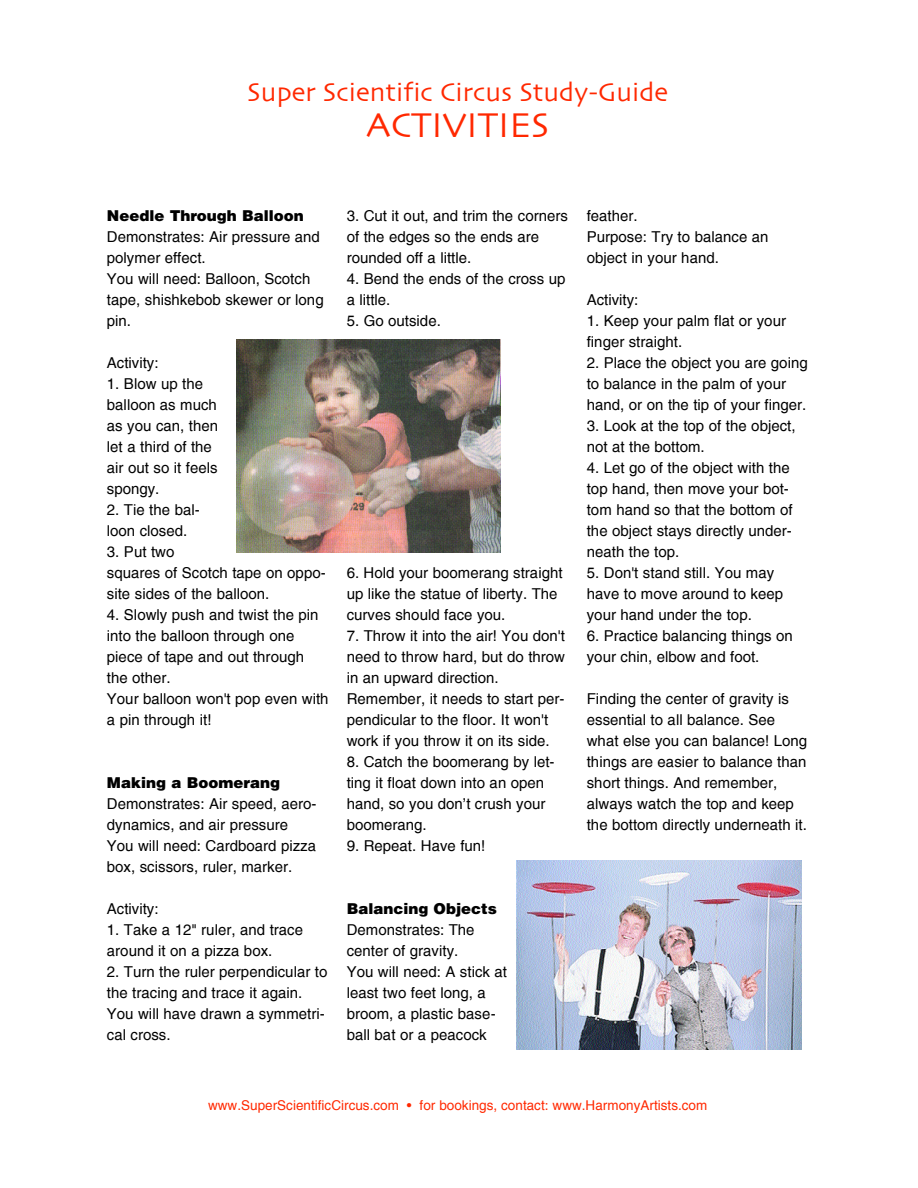
<style>
.page{position:relative;width:918px;height:1188px;background:#fff}
.page>*{position:absolute;margin:0;border:0;box-sizing:border-box;transform-origin:0 0}
.t1{font:36px "Skia";color:#ff2800}
.t2{font:27px "Skia";color:#ff2800}
.t3{font:15px/21px "Helvetica";color:#000}
.t4{font:900 15px "Helvetica";color:#000}
.t5{font:13.5px "Helvetica";color:#ff2800}
</style>
<div class="page">
<img style="left:516px;top:861px;width:286px;height:188px">
<img style="left:237px;top:339px;width:264px;height:213px">
<h2 class="t2" style="left:247px;top:80px;width:422px">Super Scientific Circus Study-Guide</h2>
<h1 class="t1" style="left:366px;top:109px;width:184px">ACTIVITIES</h1>
<p class="t4" style="left:107px;top:210px;width:199px">Needle Through Balloon</p>
<p class="t3" style="left:107px;top:226px;width:218px">Demonstrates: Air pressure and polymer effect.<br>You will need: Balloon, Scotch tape, shishkebob skewer or long pin.</p>
<p class="t3" style="left:107px;top:352px;width:53px">Activity:</p>
<p class="t3" style="left:107px;top:373px;width:113px">1. Blow up the balloon as much as you can, then let a third of the air out so it feels spongy.</p>
<p class="t3" style="left:107px;top:499px;width:94px">2. Tie the bal&shy;loon closed.</p>
<p class="t3" style="left:107px;top:541px;width:220px">3. Put two<br>squares of Scotch tape on oppo&shy;site sides of the balloon.</p>
<p class="t3" style="left:107px;top:604px;width:223px">4. Slowly push and twist the pin into the balloon through one piece of tape and out through the other.<br>Your balloon won't pop even with a pin through it!</p>
<p class="t4" style="left:107px;top:777px;width:175px">Making a Boomerang</p>
<p class="t3" style="left:107px;top:793px;width:211px">Demonstrates: Air speed, aero&shy;dynamics, and air pressure<br>You will need: Cardboard pizza box, scissors, ruler, marker.</p>
<p class="t3" style="left:107px;top:898px;width:53px">Activity:</p>
<p class="t3" style="left:107px;top:919px;width:198px">1. Take a 12" ruler, and trace around it on a pizza box.</p>
<p class="t3" style="left:107px;top:961px;width:222px">2. Turn the ruler perpendicular to the tracing and trace it again.<br>You will have drawn a symmetri&shy;cal cross.</p>
<p class="t3" style="left:347px;top:205px;width:223px">3. Cut it out, and trim the corners of the edges so the ends are rounded off a little.</p>
<p class="t3" style="left:347px;top:268px;width:220px">4. Bend the ends of the cross up a little.</p>
<p class="t3" style="left:347px;top:310px;width:96px">5. Go outside.</p>
<p class="t3" style="left:347px;top:562px;width:217px">6. Hold your boomerang straight up like the statue of liberty. The curves should face you.</p>
<p class="t3" style="left:347px;top:625px;width:220px">7. Throw it into the air! You don't need to throw hard, but do throw in an upward direction.<br>Remember, it needs to start per&shy;pendicular to the floor. It won't work if you throw it on its side.</p>
<p class="t3" style="left:347px;top:751px;width:209px">8. Catch the boomerang by let&shy;ting it float down into an open hand, so you don’t crush your boomerang.</p>
<p class="t3" style="left:347px;top:835px;width:140px">9. Repeat. Have fun!</p>
<p class="t4" style="left:347px;top:903px;width:152px">Balancing Objects</p>
<p class="t3" style="left:347px;top:919px;width:162px">Demonstrates: The center of gravity.<br>You will need: A stick at least two feet long, a broom, a plastic base&shy;ball bat or a peacock</p>
<p class="t3" style="left:587px;top:205px;width:183px">feather.<br>Purpose: Try to balance an object in your hand.</p>
<p class="t3" style="left:587px;top:289px;width:53px">Activity:</p>
<p class="t3" style="left:587px;top:310px;width:201px">1. Keep your palm flat or your finger straight.</p>
<p class="t3" style="left:587px;top:352px;width:222px">2. Place the object you are going to balance in the palm of your hand, or on the tip of your finger.</p>
<p class="t3" style="left:587px;top:415px;width:210px">3. Look at the top of the object, not at the bottom.</p>
<p class="t3" style="left:587px;top:457px;width:207px">4. Let go of the object with the top hand, then move your bot&shy;tom hand so that the bottom of the object stays directly under&shy;neath the top.</p>
<p class="t3" style="left:587px;top:562px;width:198px">5. Don't stand still. You may have to move around to keep your hand under the top.</p>
<p class="t3" style="left:587px;top:625px;width:207px">6. Practice balancing things on your chin, elbow and foot.</p>
<p class="t3" style="left:587px;top:688px;width:222px">Finding the center of gravity is essential to all balance. See what else you can balance! Long things are easier to balance than short things. And remember, always watch the top and keep the bottom directly underneath it.</p>
<p class="t5" style="left:208px;top:1097px;width:501px">www.SuperScientificCircus.com • for bookings, contact: www.HarmonyArtists.com</p>
</div>
